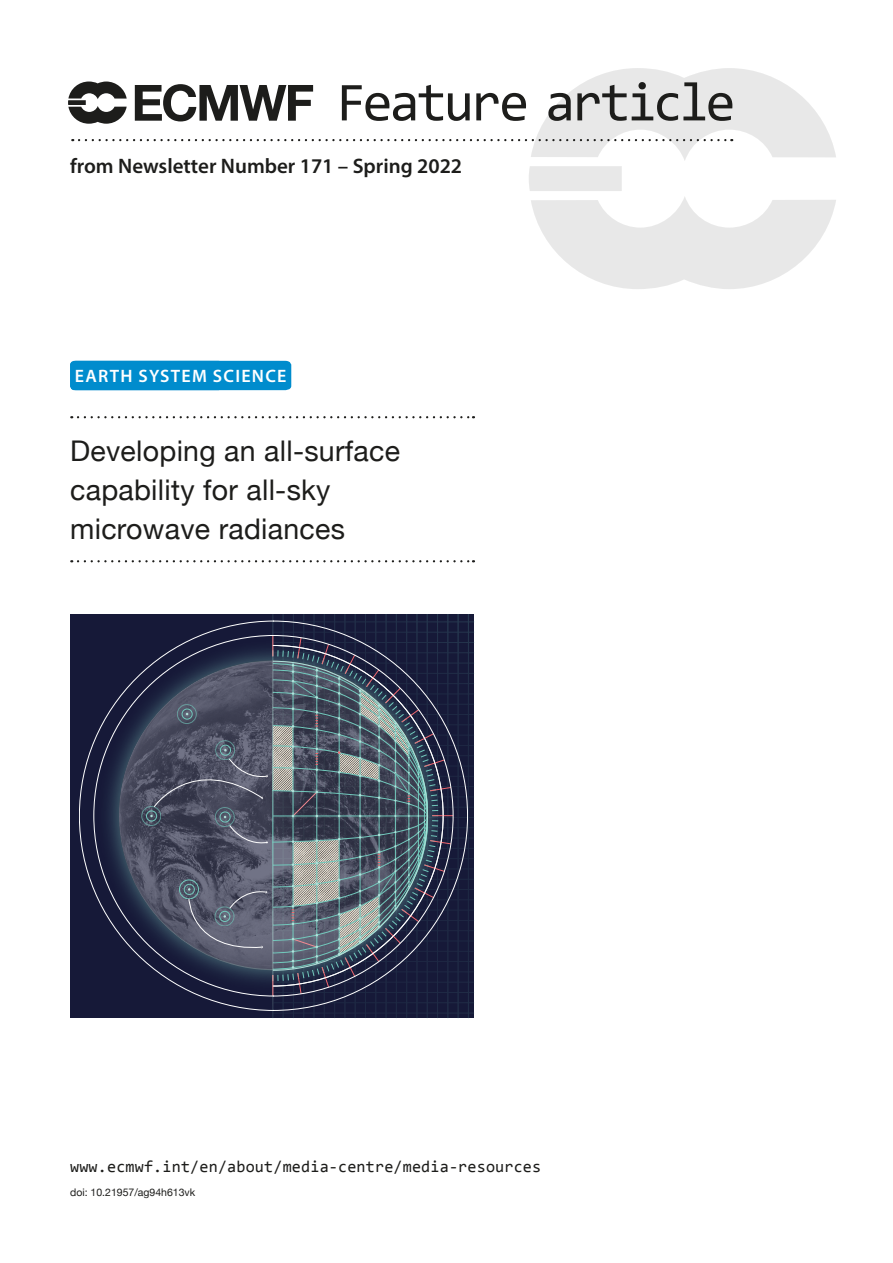
<style>
.page{position:relative;width:893px;height:1263px;background:#fff}
.page>*{position:absolute;margin:0;border:0;box-sizing:border-box;transform-origin:0 0}
.t1{font:28.5px/39px "Helvetica Neue";letter-spacing:.01em;color:#1d1d1b}
.t2{font:600 21px "Myriad Pro";color:#1d1d1b}
.t3{font:600 18px "Myriad Pro";letter-spacing:.07em;color:#fff}
.t4{font:16.5px "Consolas";letter-spacing:.01em;color:#1d1d1b}
.t5{font:10.5px "Helvetica Neue";color:#1d1d1b}
</style>
<div class="page">
<div style="left:70px;top:614px;width:404px;height:404px;background:#161938"></div>
<hr style="left:458px;top:614px;width:1px;height:404px;background:#72cabd">
<hr style="left:468px;top:614px;width:1px;height:404px;background:#72cabd">
<hr style="left:273px;top:622px;width:201px;height:1px;background:#72cabd">
<hr style="left:273px;top:632px;width:201px;height:1px;background:#72cabd">
<hr style="left:273px;top:642px;width:201px;height:1px;background:#72cabd">
<hr style="left:273px;top:652px;width:201px;height:1px;background:#72cabd">
<hr style="left:273px;top:663px;width:201px;height:1px;background:#72cabd">
<hr style="left:273px;top:673px;width:201px;height:1px;background:#72cabd">
<hr style="left:273px;top:683px;width:201px;height:1px;background:#72cabd">
<hr style="left:273px;top:694px;width:201px;height:1px;background:#72cabd">
<hr style="left:273px;top:704px;width:201px;height:1px;background:#72cabd">
<hr style="left:273px;top:714px;width:201px;height:1px;background:#72cabd">
<hr style="left:273px;top:724px;width:201px;height:1px;background:#72cabd">
<hr style="left:273px;top:735px;width:201px;height:1px;background:#72cabd">
<hr style="left:273px;top:745px;width:201px;height:1px;background:#72cabd">
<hr style="left:273px;top:755px;width:201px;height:1px;background:#72cabd">
<hr style="left:273px;top:766px;width:201px;height:1px;background:#72cabd">
<hr style="left:273px;top:776px;width:201px;height:1px;background:#72cabd">
<hr style="left:273px;top:786px;width:201px;height:1px;background:#72cabd">
<hr style="left:273px;top:797px;width:201px;height:1px;background:#72cabd">
<hr style="left:273px;top:807px;width:201px;height:1px;background:#72cabd">
<hr style="left:273px;top:817px;width:201px;height:1px;background:#72cabd">
<hr style="left:273px;top:827px;width:201px;height:1px;background:#72cabd">
<hr style="left:273px;top:838px;width:201px;height:1px;background:#72cabd">
<hr style="left:273px;top:848px;width:201px;height:1px;background:#72cabd">
<hr style="left:273px;top:858px;width:201px;height:1px;background:#72cabd">
<hr style="left:273px;top:869px;width:201px;height:1px;background:#72cabd">
<hr style="left:273px;top:879px;width:201px;height:1px;background:#72cabd">
<hr style="left:273px;top:889px;width:201px;height:1px;background:#72cabd">
<hr style="left:273px;top:899px;width:201px;height:1px;background:#72cabd">
<hr style="left:273px;top:910px;width:201px;height:1px;background:#72cabd">
<hr style="left:273px;top:920px;width:201px;height:1px;background:#72cabd">
<hr style="left:273px;top:930px;width:201px;height:1px;background:#72cabd">
<hr style="left:273px;top:941px;width:201px;height:1px;background:#72cabd">
<hr style="left:273px;top:951px;width:201px;height:1px;background:#72cabd">
<hr style="left:273px;top:961px;width:201px;height:1px;background:#72cabd">
<hr style="left:273px;top:971px;width:201px;height:1px;background:#72cabd">
<hr style="left:273px;top:982px;width:201px;height:1px;background:#72cabd">
<hr style="left:273px;top:992px;width:201px;height:1px;background:#72cabd">
<hr style="left:273px;top:1002px;width:201px;height:1px;background:#72cabd">
<hr style="left:273px;top:1013px;width:201px;height:1px;background:#72cabd">
<svg style="left:453px;top:621px;width:15px;height:389px"></svg>
<svg style="left:79px;top:665px;width:71px;height:302px"></svg>
<svg style="left:150px;top:614px;width:303px;height:404px"></svg>
<svg style="left:68px;top:68px;width:768px;height:221px"></svg>
<svg style="left:78px;top:416px;width:396px;height:2px"></svg>
<svg style="left:78px;top:560px;width:396px;height:2px"></svg>
<div style="left:70px;top:361px;width:221px;height:29px;background:#008ccd"></div>
<p class="t2" style="left:70px;top:153px;width:394px">from Newsletter Number 171 – Spring 2022</p>
<p class="t3" style="left:75px;top:365px;width:213px">EARTH SYSTEM SCIENCE</p>
<p class="t3" style="left:79px;top:365px;width:136px">METEOROLOGY</p>
<p class="t1" style="left:70px;top:433px;width:331px">Developing an all-surface capability for all‑sky microwave radiances</p>
<p class="t4" style="left:70px;top:1156px;width:473px">www.ecmwf.int/en/about/media-centre/media-resources</p>
<p class="t5" style="left:70px;top:1185px;width:127px">doi: 10.21957/ag94h613vk</p>
</div>
